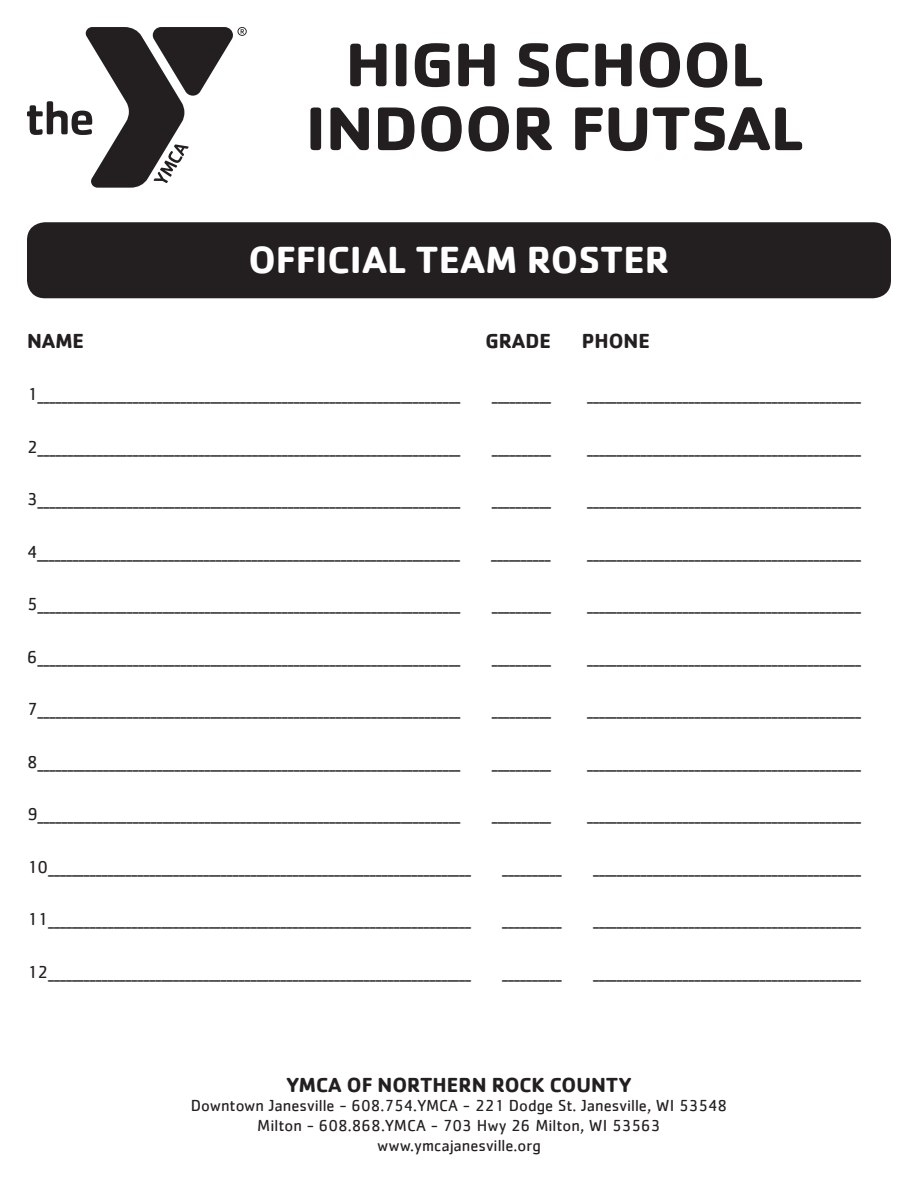
<style>
.page{position:relative;width:918px;height:1188px;background:#fff}
.page>*{position:absolute;margin:0;border:0;box-sizing:border-box;transform-origin:0 0}
.t1{font:700 63.9px "Cachet";letter-spacing:-.01em;color:#231f20;scale:1.06 1}
.t2{font:700 39px "Cachet";color:#fff}
.t3{font:700 21px "Cachet";color:#231f20}
.t4{font:18px "Cachet";color:#231f20}
.t5{font:16.5px/19.8px "Cachet";color:#231f20;text-align:center}
</style>
<div class="page">
<div style="left:27px;top:222px;width:864px;height:76px;background:#231f20;border-radius:18px"></div>
<svg style="left:27px;top:27px;width:220px;height:161px"></svg>
<p class="t1" style="left:345px;top:23px;width:396px">HIGH SCHOOL</p>
<p class="t1" style="left:305px;top:87px;width:471px">INDOOR FUTSAL</p>
<p class="t2" style="left:248px;top:235px;width:423px">OFFICIAL TEAM ROSTER</p>
<p class="t3" style="left:27px;top:327px;width:59px">NAME</p>
<p class="t3" style="left:485px;top:327px;width:67px">GRADE</p>
<p class="t3" style="left:582px;top:327px;width:70px">PHONE</p>
<p class="t4" style="left:27px;top:384px;width:435px">1_______________________________________________________________________</p>
<p class="t4" style="left:492px;top:384px;width:61px">__________</p>
<p class="t4" style="left:587px;top:384px;width:276px">______________________________________________</p>
<p class="t4" style="left:27px;top:436px;width:435px">2_______________________________________________________________________</p>
<p class="t4" style="left:492px;top:436px;width:61px">__________</p>
<p class="t4" style="left:587px;top:436px;width:276px">______________________________________________</p>
<p class="t4" style="left:27px;top:489px;width:435px">3_______________________________________________________________________</p>
<p class="t4" style="left:492px;top:489px;width:61px">__________</p>
<p class="t4" style="left:587px;top:489px;width:276px">______________________________________________</p>
<p class="t4" style="left:27px;top:541px;width:435px">4_______________________________________________________________________</p>
<p class="t4" style="left:491px;top:541px;width:61px">__________</p>
<p class="t4" style="left:587px;top:541px;width:276px">______________________________________________</p>
<p class="t4" style="left:27px;top:594px;width:435px">5_______________________________________________________________________</p>
<p class="t4" style="left:492px;top:594px;width:61px">__________</p>
<p class="t4" style="left:587px;top:594px;width:276px">______________________________________________</p>
<p class="t4" style="left:27px;top:646px;width:435px">6_______________________________________________________________________</p>
<p class="t4" style="left:492px;top:646px;width:61px">__________</p>
<p class="t4" style="left:587px;top:646px;width:276px">______________________________________________</p>
<p class="t4" style="left:27px;top:699px;width:435px">7_______________________________________________________________________</p>
<p class="t4" style="left:492px;top:699px;width:61px">__________</p>
<p class="t4" style="left:587px;top:699px;width:276px">______________________________________________</p>
<p class="t4" style="left:27px;top:751px;width:435px">8_______________________________________________________________________</p>
<p class="t4" style="left:492px;top:751px;width:61px">__________</p>
<p class="t4" style="left:587px;top:751px;width:276px">______________________________________________</p>
<p class="t4" style="left:27px;top:804px;width:435px">9_______________________________________________________________________</p>
<p class="t4" style="left:492px;top:804px;width:61px">__________</p>
<p class="t4" style="left:587px;top:804px;width:276px">______________________________________________</p>
<p class="t4" style="left:27px;top:856px;width:446px">10_______________________________________________________________________</p>
<p class="t4" style="left:502px;top:856px;width:61px">__________</p>
<p class="t4" style="left:593px;top:856px;width:270px">_____________________________________________</p>
<p class="t4" style="left:27px;top:909px;width:446px">11_______________________________________________________________________</p>
<p class="t4" style="left:502px;top:909px;width:61px">__________</p>
<p class="t4" style="left:593px;top:909px;width:270px">_____________________________________________</p>
<p class="t4" style="left:27px;top:961px;width:446px">12_______________________________________________________________________</p>
<p class="t4" style="left:502px;top:961px;width:61px">__________</p>
<p class="t4" style="left:593px;top:961px;width:270px">_____________________________________________</p>
<p class="t3" style="left:286px;top:1071px;width:347px">YMCA OF NORTHERN ROCK COUNTY</p>
<p class="t5" style="left:191px;top:1096px;width:538px">Downtown Janesville - 608.754.YMCA - 221 Dodge St. Janesville, WI 53548<br>Milton - 608.868.YMCA - 703 Hwy 26 Milton, WI 53563</p>
<p class="t5" style="left:377px;top:1135px;width:165px">www.ymcajanesville.org</p>
</div>
